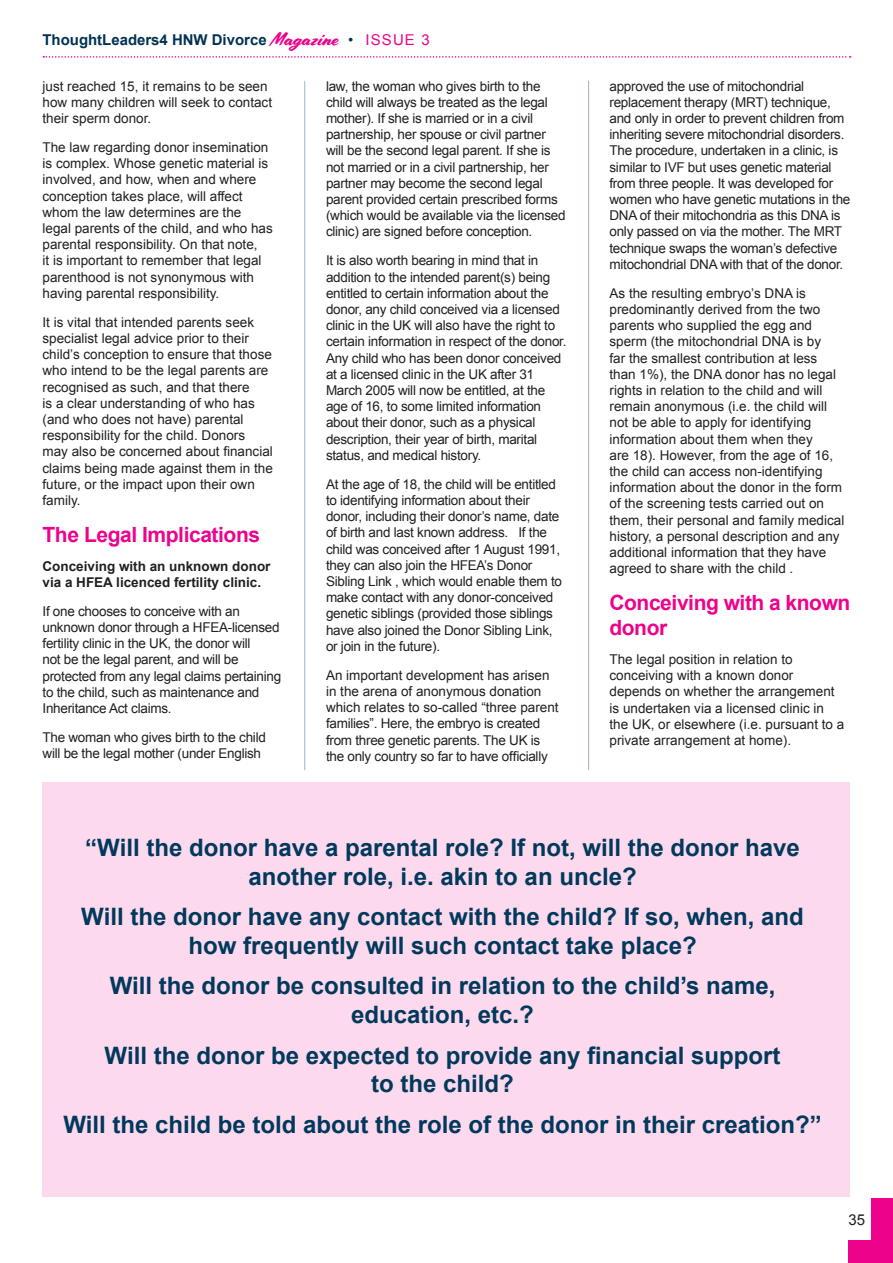
<style>
.page{position:relative;width:893px;height:1263px;background:#fff}
.page>*{position:absolute;margin:0;border:0;box-sizing:border-box;transform-origin:0 0}
.Headers{font:700 24px/28.8px "Arial";color:#00395c;text-align:center}
.Headers-2{font:700 21px/25.2px "Arial";letter-spacing:-.02em;color:#ed028c}
.t1{font:700 15px "Arial";color:#003251}
.t2{font:15px "Arial";color:#231f20}
.main_text{font:13.5px/16.2px "Arial";letter-spacing:-.02em;color:#231f20}
.main_text-2{font:13.5px/16.2px "Arial";color:#231f20}
.main_text-3{font:700 13.5px/16.2px "Arial";color:#231f20}
.s1{font-family:"Cortado";font-weight:400;font-size:18.6px;color:#ed028c}
.s2{font-weight:400}
.s3{font-weight:400;color:#ed028c}
</style>
<div class="page">
<svg style="left:43px;top:56px;width:808px;height:2px"></svg>
<div style="left:872px;top:1198px;width:21px;height:65px;background:#ed028c"></div>
<div style="left:848px;top:1241px;width:45px;height:22px;background:#ed028c"></div>
<hr style="left:304px;top:81px;width:1px;height:689px;background:#a3b1c3">
<hr style="left:588px;top:81px;width:1px;height:689px;background:#a3b1c3">
<div style="left:43px;top:782px;width:807px;height:415px;background:#fcd9ed"></div>
<p class="t1" style="left:43px;top:29px;width:389px">ThoughtLeaders4 HNW Divorce <span class="s1">Magazine</span> <span class="s2">•</span> <span class="s3">ISSUE 3</span></p>
<p class="main_text-2" style="left:43px;top:78px;width:231px">just reached 15, it remains to be seen how many children will seek to contact their sperm donor.</p>
<p class="main_text-2" style="left:43px;top:139px;width:232px">The law regarding donor insemination is complex. Whose genetic material is involved, and how, when and where conception takes place, will affect whom the law determines are the legal parents of the child, and who has parental responsibility. On that note,<br>it is important to remember that legal parenthood is not synonymous with having parental responsibility.</p>
<p class="main_text-2" style="left:43px;top:314px;width:232px">It is vital that intended parents seek specialist legal advice prior to their child’s conception to ensure that those who intend to be the legal parents are recognised as such, and that there<br>is a clear understanding of who has (and who does not have) parental responsibility for the child. Donors may also be concerned about financial claims being made against them in the future, or the impact upon their own family.</p>
<p class="Headers-2" style="left:43px;top:522px;width:219px">The Legal Implications</p>
<p class="main_text-3" style="left:43px;top:558px;width:230px">Conceiving with an unknown donor via a HFEA licenced fertility clinic.</p>
<p class="main_text" style="left:43px;top:603px;width:240px">If one chooses to conceive with an unknown donor through a HFEA-licensed fertility clinic in the UK, the donor will<br>not be the legal parent, and will be protected from any legal claims pertaining to the child, such as maintenance and Inheritance Act claims.</p>
<p class="main_text" style="left:43px;top:729px;width:225px">The woman who gives birth to the child will be the legal mother (under English</p>
<p class="main_text" style="left:326px;top:78px;width:241px">law, the woman who gives birth to the child will always be treated as the legal mother). If she is married or in a civil partnership, her spouse or civil partner will be the second legal parent. If she is not married or in a civil partnership, her partner may become the second legal parent provided certain prescribed forms (which would be available via the licensed clinic) are signed before conception.</p>
<p class="main_text" style="left:326px;top:253px;width:242px">It is also worth bearing in mind that in addition to the intended parent(s) being entitled to certain information about the donor, any child conceived via a licensed clinic in the UK will also have the right to certain information in respect of the donor.<br>Any child who has been donor conceived at a licensed clinic in the UK after 31<br>March 2005 will now be entitled, at the age of 16, to some limited information about their donor, such as a physical description, their year of birth, marital status, and medical history.</p>
<p class="main_text" style="left:326px;top:476px;width:238px">At the age of 18, the child will be entitled to identifying information about their donor, including their donor’s name, date of birth and last known address. If the child was conceived after 1 August 1991, they can also join the HFEA’s Donor Sibling Link , which would enable them to make contact with any donor-conceived genetic siblings (provided those siblings have also joined the Donor Sibling Link, or join in the future).</p>
<p class="main_text-2" style="left:326px;top:667px;width:234px">An important development has arisen in the arena of anonymous donation which relates to so-called “three parent families”. Here, the embryo is created from three genetic parents. The UK is the only country so far to have officially</p>
<p class="main_text" style="left:609px;top:78px;width:242px">approved the use of mitochondrial replacement therapy (MRT) technique, and only in order to prevent children from inheriting severe mitochondrial disorders.<br>The procedure, undertaken in a clinic, is similar to IVF but uses genetic material from three people. It was developed for women who have genetic mutations in the DNA of their mitochondria as this DNA is only passed on via the mother. The MRT technique swaps the woman’s defective mitochondrial DNA with that of the donor.</p>
<p class="main_text-2" style="left:609px;top:285px;width:236px">As the resulting embryo’s DNA is predominantly derived from the two parents who supplied the egg and sperm (the mitochondrial DNA is by<br>far the smallest contribution at less than 1%), the DNA donor has no legal rights in relation to the child and will remain anonymous (i.e. the child will not be able to apply for identifying information about them when they<br>are 18). However, from the age of 16, the child can access non-identifying information about the donor in the form of the screening tests carried out on them, their personal and family medical history, a personal description and any additional information that they have agreed to share with the child .</p>
<p class="Headers-2" style="left:609px;top:591px;width:242px">Conceiving with a known donor</p>
<p class="main_text-2" style="left:609px;top:651px;width:236px">The legal position in relation to conceiving with a known donor depends on whether the arrangement is undertaken via a licensed clinic in the UK, or elsewhere (i.e. pursuant to a private arrangement at home).</p>
<p class="Headers" style="left:85px;top:834px;width:716px">“Will the donor have a parental role? If not, will the donor have another role, i.e. akin to an uncle?</p>
<p class="Headers" style="left:81px;top:903px;width:724px">Will the donor have any contact with the child? If so, when, and how frequently will such contact take place?</p>
<p class="Headers" style="left:110px;top:972px;width:667px">Will the donor be consulted in relation to the child’s name, education, etc.?</p>
<p class="Headers" style="left:105px;top:1041px;width:677px">Will the donor be expected to provide any financial support to the child?</p>
<p class="Headers" style="left:63px;top:1110px;width:760px">Will the child be told about the role of the donor in their creation?”</p>
<p class="t2" style="left:848px;top:1210px;width:18px">35</p>
</div>
